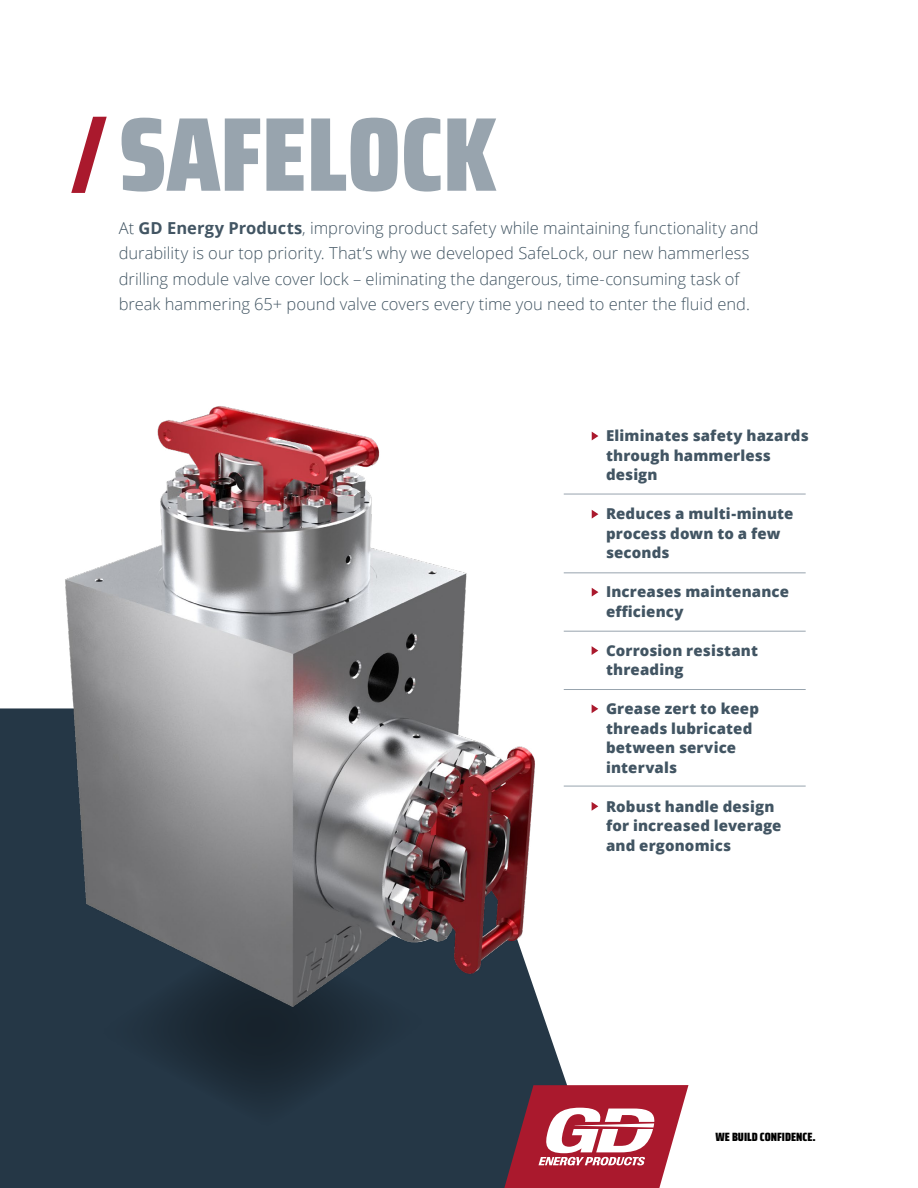
<style>
.page{position:relative;width:918px;height:1188px;background:#fff}
.page>*{position:absolute;margin:0;border:0;box-sizing:border-box;transform-origin:0 0}
.t1{font:900 105px "Saira Condensed";color:#98a4ae}
.t2{font:300 16.5px/25.5px "Open Sans";color:#425563}
.t3{font:800 15px/19.5px "Open Sans";letter-spacing:.01em;color:#425563}
.t4{font:900 12px "Saira Condensed";color:#000}
.s1{font-weight:700}
</style>
<div class="page">
<svg style="left:0;top:708px;width:604px;height:480px;fill:#253746"></svg>
<hr style="left:564px;top:494px;width:242px;height:1px;background:#98a4ae">
<hr style="left:564px;top:631px;width:242px;height:1px;background:#98a4ae">
<hr style="left:564px;top:572px;width:242px;height:1px;background:#98a4ae">
<hr style="left:564px;top:689px;width:242px;height:1px;background:#98a4ae">
<hr style="left:564px;top:786px;width:242px;height:1px;background:#98a4ae">
<svg style="left:71px;top:117px;width:36px;height:76px"></svg>
<svg style="left:93px;top:1028px;width:340px;height:101px;background:#21323f"></svg>
<img style="left:40px;top:406px;width:511px;height:622px">
<svg style="left:504px;top:1085px;width:184px;height:103px"></svg>
<svg style="left:592px;top:432px;width:6px;height:8px"></svg>
<svg style="left:592px;top:510px;width:6px;height:9px"></svg>
<svg style="left:592px;top:588px;width:6px;height:9px"></svg>
<svg style="left:592px;top:646px;width:6px;height:9px"></svg>
<svg style="left:592px;top:704px;width:6px;height:9px"></svg>
<svg style="left:592px;top:802px;width:6px;height:9px"></svg>
<h1 class="t1" style="left:119px;top:73px;width:379px">SAFELOCK</h1>
<p class="t2" style="left:119px;top:215px;width:641px">At <span class="s1">GD Energy Products</span>, improving product safety while maintaining functionality and durability is our top priority. That’s why we developed SafeLock, our new hammerless drilling module valve cover lock – eliminating the dangerous, time-consuming task of break hammering 65+ pound valve covers every time you need to enter the fluid end.</p>
<p class="t3" style="left:606px;top:425px;width:204px">Eliminates safety hazards through hammerless design</p>
<p class="t3" style="left:606px;top:503px;width:189px">Reduces a multi-minute process down to a few seconds</p>
<p class="t3" style="left:606px;top:581px;width:185px">Increases maintenance efficiency</p>
<p class="t3" style="left:606px;top:640px;width:153px">Corrosion resistant threading</p>
<p class="t3" style="left:606px;top:698px;width:154px">Grease zert to keep threads lubricated between service intervals</p>
<p class="t3" style="left:606px;top:796px;width:177px">Robust handle design for increased leverage and ergonomics</p>
<p class="t4" style="left:715px;top:1127px;width:102px">WE BUILD CONFIDENCE.</p>
</div>
